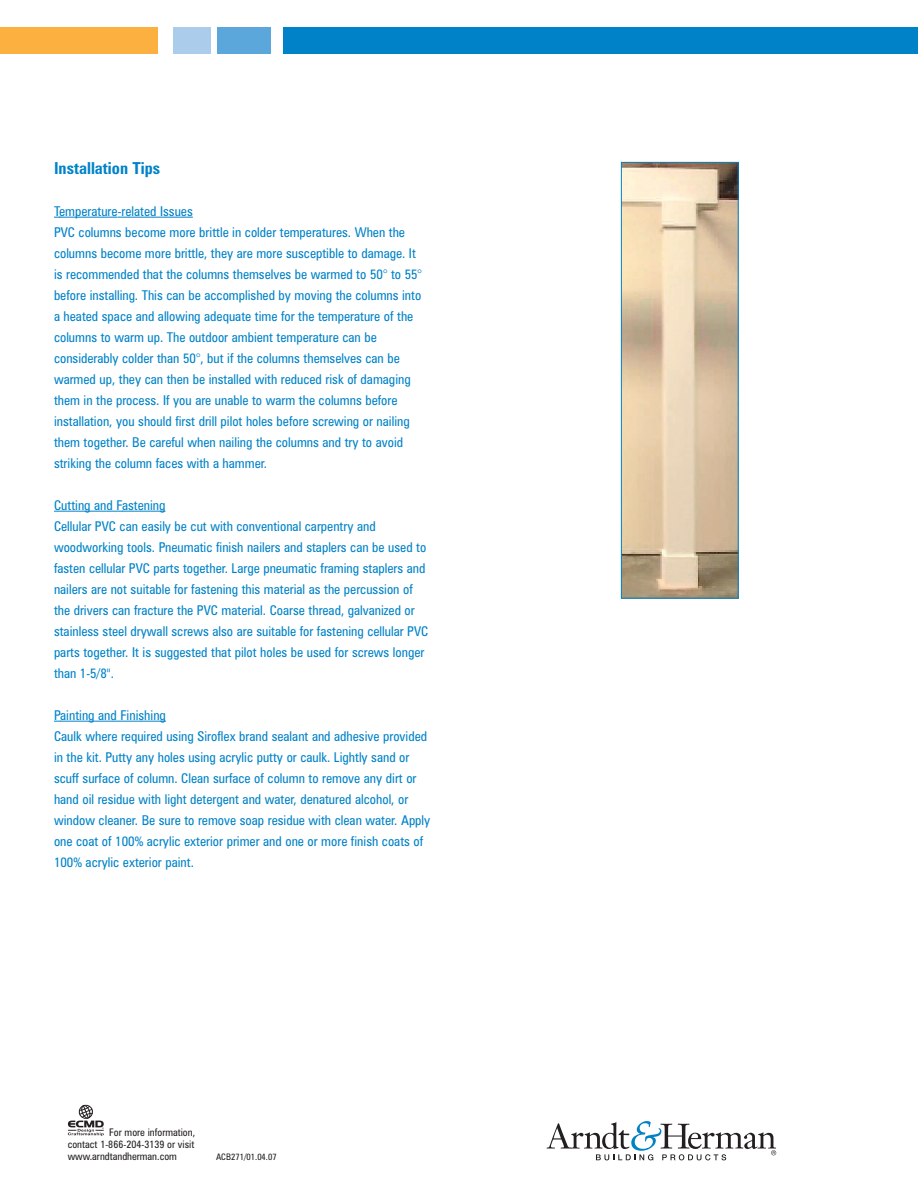
<style>
.page{position:relative;width:918px;height:1188px;background:#fff}
.page>*{position:absolute;margin:0;border:0;box-sizing:border-box;transform-origin:0 0}
.t1{font:700 condensed 16.5px "Zurich BT";color:#0082c8}
.t2{font:condensed 13.5px/21px "Zurich BT";color:#0082c8}
.t3{font:condensed 10.5px/12px "Zurich BT";color:#231f20;text-align:justify}
.t4{font:condensed 9px "Zurich BT";color:#231f20}
</style>
<div class="page">
<hr style="left:59px;top:217px;width:59px;height:1px;background:#0082c8">
<hr style="left:118px;top:217px;width:75px;height:1px;background:#0082c8">
<hr style="left:54px;top:511px;width:69px;height:1px;background:#0082c8">
<hr style="left:122px;top:511px;width:43px;height:1px;background:#0082c8">
<hr style="left:60px;top:721px;width:106px;height:1px;background:#0082c8">
<div style="left:284px;top:27px;width:634px;height:27px;background:#0082c8"></div>
<div style="left:173px;top:27px;width:38px;height:27px;background:#abccea"></div>
<div style="left:218px;top:27px;width:54px;height:27px;background:#5ba6da"></div>
<svg style="left:547px;top:1121px;width:229px;height:39px"></svg>
<div style="left:0;top:27px;width:158px;height:27px;background:#fbb03f"></div>
<img style="left:623px;top:164px;width:114px;height:432px">
<div style="left:621px;top:162px;width:118px;height:436px;border:1px solid #0082c8"></div>
<svg style="left:68px;top:1104px;width:36px;height:32px"></svg>
<p class="t1" style="left:54px;top:159px;width:108px">Installation Tips</p>
<p class="t2" style="left:54px;top:201px;width:370px">Temperature-related Issues<br>PVC columns become more brittle in colder temperatures. When the columns become more brittle, they are more susceptible to damage. It is recommended that the columns themselves be warmed to 50° to 55° before installing. This can be accomplished by moving the columns into a heated space and allowing adequate time for the temperature of the columns to warm up. The outdoor ambient temperature can be considerably colder than 50°, but if the columns themselves can be warmed up, they can then be installed with reduced risk of damaging them in the process. If you are unable to warm the columns before installation, you should first drill pilot holes before screwing or nailing them together. Be careful when nailing the columns and try to avoid striking the column faces with a hammer.</p>
<p class="t2" style="left:54px;top:495px;width:376px">Cutting and Fastening<br>Cellular PVC can easily be cut with conventional carpentry and woodworking tools. Pneumatic finish nailers and staplers can be used to fasten cellular PVC parts together. Large pneumatic framing staplers and nailers are not suitable for fastening this material as the percussion of the drivers can fracture the PVC material. Coarse thread, galvanized or stainless steel drywall screws also are suitable for fastening cellular PVC parts together. It is suggested that pilot holes be used for screws longer than 1-5/8".</p>
<p class="t2" style="left:54px;top:705px;width:378px">Painting and Finishing<br>Caulk where required using Siroflex brand sealant and adhesive provided in the kit. Putty any holes using acrylic putty or caulk. Lightly sand or scuff surface of column. Clean surface of column to remove any dirt or hand oil residue with light detergent and water, denatured alcohol, or window cleaner. Be sure to remove soap residue with clean water. Apply one coat of 100% acrylic exterior primer and one or more finish coats of 100% acrylic exterior paint.</p>
<p class="t3" style="left:68px;top:1126px;width:129px;text-indent:41px">For more information, contact 1-866-204-3139 or visit www.arndtandherman.com</p>
<p class="t4" style="left:216px;top:1152px;width:62px">ACB271/01.04.07</p>
</div>
